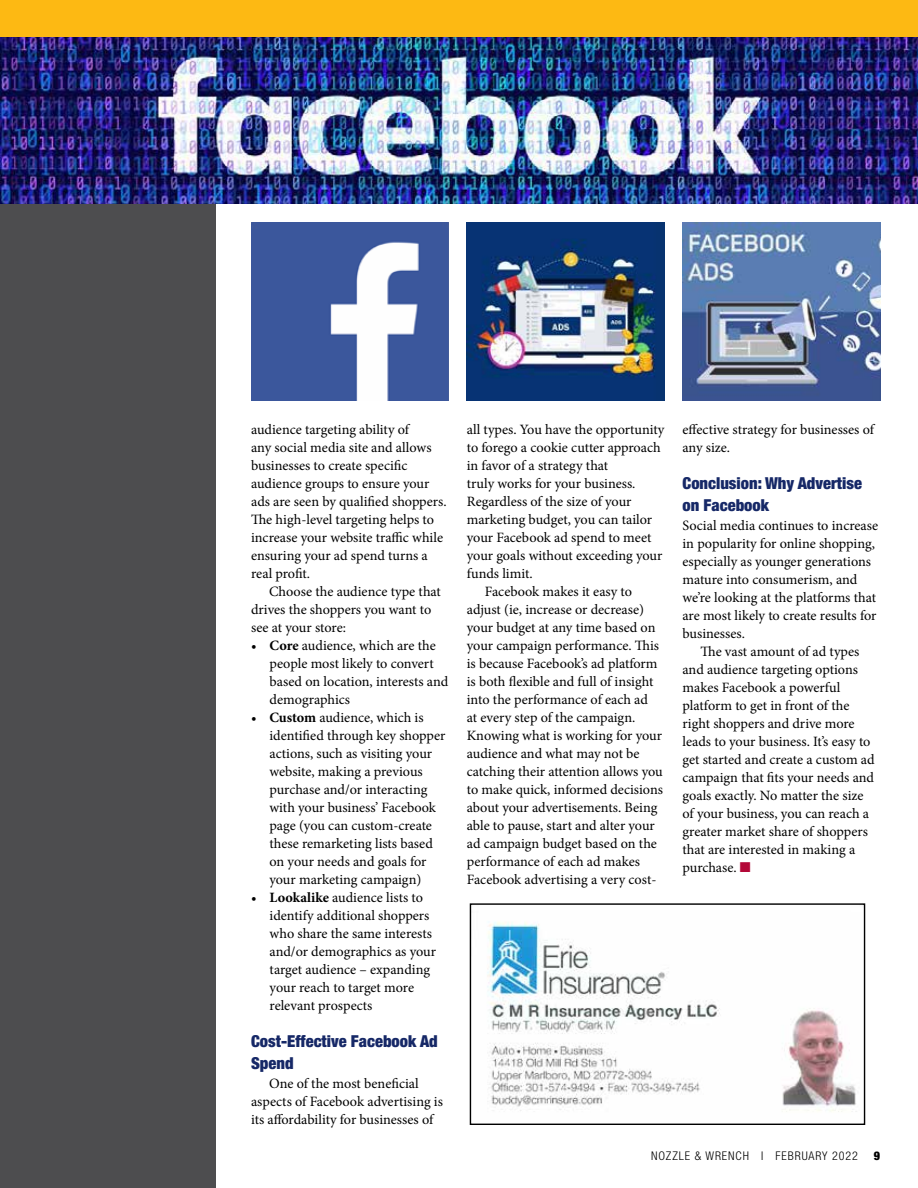
<style>
.page{position:relative;width:918px;height:1188px;background:#fff}
.page>*{position:absolute;margin:0;border:0;box-sizing:border-box;transform-origin:0 0}
.t1{font:900 condensed 16.5px/21.8px "Helvetica Neue";color:#162867}
.t2{font:14.25px/18px "Minion Pro";letter-spacing:-.005em;color:#000}
.t3{font:300 condensed 12px "Helvetica Neue";letter-spacing:.075em;color:#000}
.t4{font:900 condensed 12px "Helvetica Neue";color:#000}
.s1{font-weight:700}
.s2{color:#b30838}
</style>
<div class="page">
<div style="left:0;top:0;width:918px;height:37px;background:#fdb913"></div>
<div style="left:0;top:38px;width:216px;height:1150px;background:#4d4d4f"></div>
<img style="left:0;top:38px;width:918px;height:166px">
<img style="left:251px;top:222px;width:198px;height:179px">
<img style="left:467px;top:222px;width:197px;height:179px">
<img style="left:683px;top:222px;width:197px;height:179px">
<img style="left:487px;top:922px;width:370px;height:190px">
<div style="left:470px;top:903px;width:395px;height:222px;border:1px solid #000"></div>
<p class="t2" style="left:251px;top:420px;width:197px">audience targeting ability of<br>any social media site and allows businesses to create specific audience groups to ensure your ads are seen by qualified shoppers.<br>The high-level targeting helps to increase your website traffic while ensuring your ad spend turns a real profit.</p>
<p class="t2" style="left:251px;top:582px;width:191px;text-indent:18px">Choose the audience type that drives the shoppers you want to see at your store:</p>
<p class="t2" style="left:270px;top:636px;width:180px;text-indent:-18px">• <span class="s1">Core</span> audience, which are the people most likely to convert based on location, interests and demographics</p>
<p class="t2" style="left:269px;top:708px;width:178px;text-indent:-18px">• <span class="s1">Custom</span> audience, which is identified through key shopper actions, such as visiting your website, making a previous purchase and/or interacting with your business’ Facebook page (you can custom-create these remarketing lists based on your needs and goals for your marketing campaign)</p>
<p class="t2" style="left:270px;top:888px;width:168px;text-indent:-18px">• <span class="s1">Lookalike</span> audience lists to identify additional shoppers who share the same interests and/or demographics as your target audience – expanding your reach to target more relevant prospects</p>
<p class="t1" style="left:251px;top:1030px;width:188px">Cost-Effective Facebook Ad<br>Spend</p>
<p class="t2" style="left:251px;top:1075px;width:193px;text-indent:18px">One of the most beneficial aspects of Facebook advertising is its affordability for businesses of</p>
<p class="t2" style="left:467px;top:420px;width:199px">all types. You have the opportunity</p>
<p class="t2" style="left:467px;top:438px;width:195px">to forego a cookie cutter approach</p>
<p class="t2" style="left:467px;top:456px;width:143px">in favor of a strategy that</p>
<p class="t2" style="left:467px;top:474px;width:170px">truly works for your business.</p>
<p class="t2" style="left:467px;top:492px;width:166px">Regardless of the size of your</p>
<p class="t2" style="left:467px;top:510px;width:187px">marketing budget, you can tailor</p>
<p class="t2" style="left:467px;top:528px;width:186px">your Facebook ad spend to meet</p>
<p class="t2" style="left:467px;top:546px;width:197px">your goals without exceeding your</p>
<p class="t2" style="left:467px;top:564px;width:67px">funds limit.</p>
<p class="t2" style="left:485px;top:582px;width:149px">Facebook makes it easy to</p>
<p class="t2" style="left:467px;top:600px;width:179px">adjust (ie, increase or decrease)</p>
<p class="t2" style="left:467px;top:618px;width:190px">your budget at any time based on</p>
<p class="t2" style="left:467px;top:636px;width:194px">your campaign performance. This</p>
<p class="t2" style="left:467px;top:654px;width:192px">is because Facebook’s ad platform</p>
<p class="t2" style="left:467px;top:672px;width:188px">is both flexible and full of insight</p>
<p class="t2" style="left:467px;top:690px;width:183px">into the performance of each ad</p>
<p class="t2" style="left:467px;top:708px;width:170px">at every step of the campaign.</p>
<p class="t2" style="left:467px;top:726px;width:197px">Knowing what is working for your</p>
<p class="t2" style="left:467px;top:744px;width:174px">audience and what may not be</p>
<p class="t2" style="left:467px;top:762px;width:198px">catching their attention allows you</p>
<p class="t2" style="left:467px;top:780px;width:198px">to make quick, informed decisions</p>
<p class="t2" style="left:467px;top:798px;width:192px">about your advertisements. Being</p>
<p class="t2" style="left:467px;top:816px;width:190px">able to pause, start and alter your</p>
<p class="t2" style="left:467px;top:834px;width:192px">ad campaign budget based on the</p>
<p class="t2" style="left:467px;top:852px;width:175px">performance of each ad makes</p>
<p class="t2" style="left:467px;top:870px;width:191px">Facebook advertising a very cost-</p>
<p class="t2" style="left:683px;top:420px;width:193px">effective strategy for businesses of any size.</p>
<p class="t1" style="left:682px;top:472px;width:181px">Conclusion: Why Advertise on Facebook</p>
<p class="t2" style="left:682px;top:517px;width:197px">Social media continues to increase in popularity for online shopping, especially as younger generations mature into consumerism, and we’re looking at the platforms that are most likely to create results for businesses.</p>
<p class="t2" style="left:682px;top:643px;width:194px;text-indent:18px">The vast amount of ad types and audience targeting options makes Facebook a powerful platform to get in front of the right shoppers and drive more leads to your business. It’s easy to get started and create a custom ad campaign that fits your needs and goals exactly. No matter the size of your business, you can reach a greater market share of shoppers that are interested in making a purchase. <span class="s2">■</span></p>
<p class="t3" style="left:651px;top:1149px;width:208px">NOZZLE &amp; WRENCH I FEBRUARY 2022</p>
<p class="t4" style="left:874px;top:1148px;width:8px">9</p>
</div>
